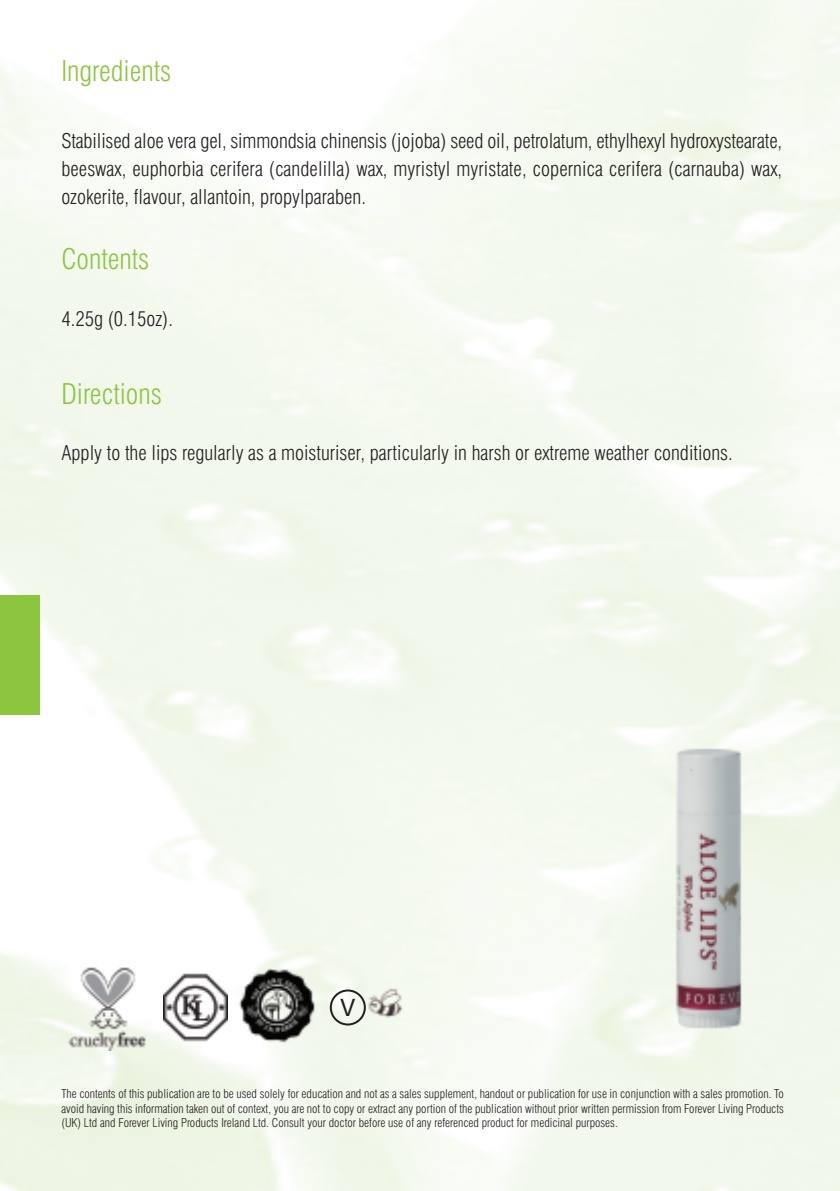
<style>
.page{position:relative;width:840px;height:1191px;background:#fff}
.page>*{position:absolute;margin:0;border:0;box-sizing:border-box;transform-origin:0 0}
.t1{font:300 condensed 28px "Swiss 721 BT";color:#8bc63e}
.t2{font:24px "Helvetica Neue";color:#231f20}
.t3{font:300 condensed 20px/28px "Swiss 721 BT";color:#231f20;text-align:justify}
.t4{font:300 condensed 12px/14.4px "Swiss 721 BT";color:#231f20;text-align:justify}
</style>
<div class="page">
<img style="left:0;top:0;width:839px;height:1191px">
<img style="left:637px;top:730px;width:134px;height:315px">
<img style="left:59px;top:964px;width:93px;height:86px">
<img style="left:237px;top:969px;width:84px;height:78px">
<svg style="left:329px;top:989px;width:36px;height:36px"></svg>
<img style="left:367px;top:981px;width:49px;height:42px">
<div style="left:0;top:595px;width:40px;height:119px;background:#8bc63e"></div>
<img style="left:164px;top:972px;width:64px;height:74px">
<h1 class="t1" style="left:61px;top:60px;width:111px">Ingredients</h1>
<p class="t3" style="left:61px;top:128px;width:722px">Stabilised aloe vera gel, simmondsia chinensis (jojoba) seed oil, petrolatum, ethylhexyl hydroxystearate, beeswax, euphorbia cerifera (candelilla) wax, myristyl myristate, copernica cerifera (carnauba) wax, ozokerite, flavour, allantoin, propylparaben.</p>
<h1 class="t1" style="left:61px;top:249px;width:89px">Contents</h1>
<h3 class="t3" style="left:61px;top:306px;width:113px">4.25g (0.15oz).</h3>
<h1 class="t1" style="left:61px;top:383px;width:102px">Directions</h1>
<h3 class="t3" style="left:61px;top:441px;width:672px">Apply to the lips regularly as a moisturiser, particularly in harsh or extreme weather conditions.</h3>
<h2 class="t2" style="left:340px;top:993px;width:16px">V</h2>
<p class="t4" style="left:61px;top:1087px;width:723px">The contents of this publication are to be used solely for education and not as a sales supplement, handout or publication for use in conjunction with a sales promotion. To avoid having this information taken out of context, you are not to copy or extract any portion of the publication without prior written permission from Forever Living Products (UK) Ltd and Forever Living Products Ireland Ltd. Consult your doctor before use of any referenced product for medicinal purposes.</p>
</div>
